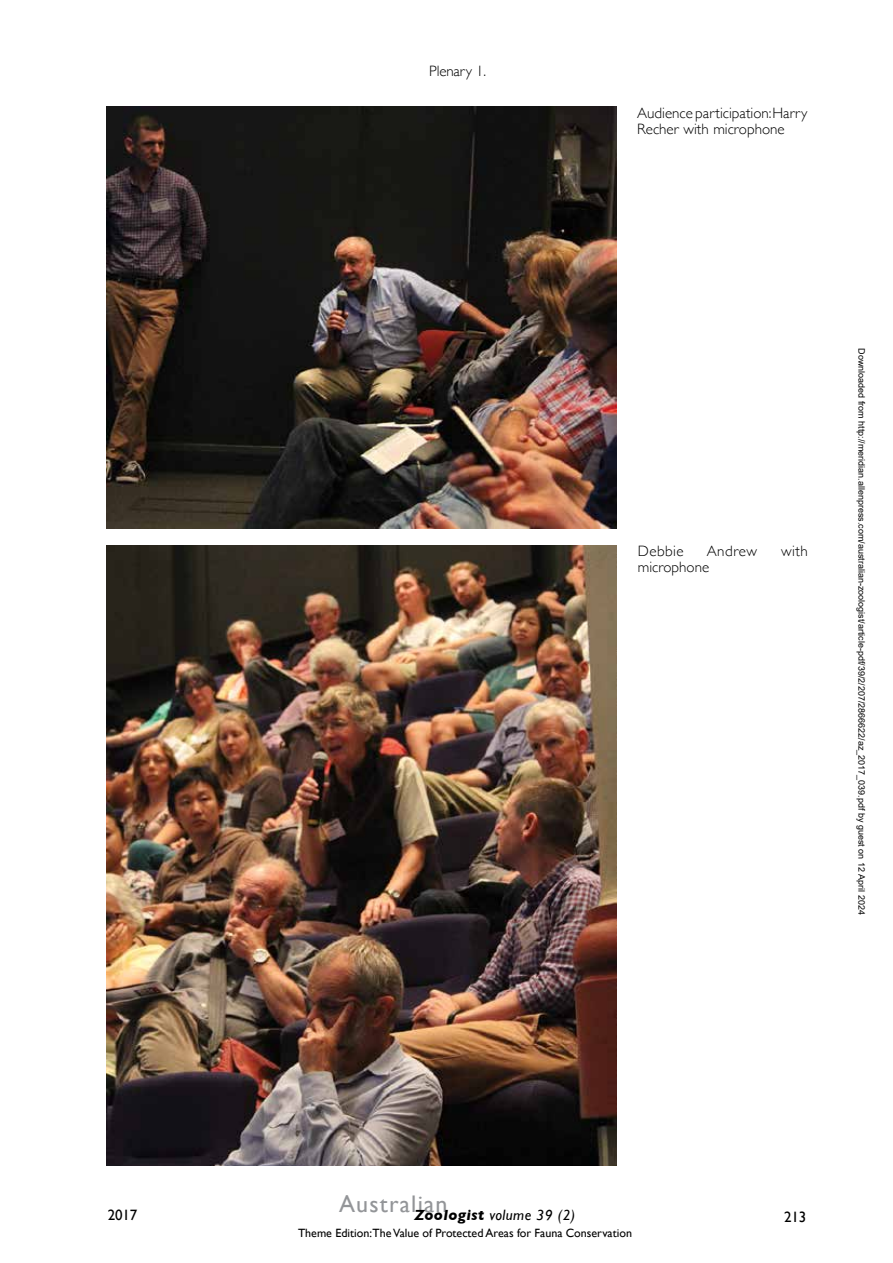
<style>
.page{position:relative;width:893px;height:1263px;background:#fff}
.page>*{position:absolute;margin:0;border:0;box-sizing:border-box;transform-origin:0 0}
.t1{font:24px "Gill Sans";letter-spacing:.05em;color:#939598}
.t2{font:300 15px/16.5px "Gill Sans";color:#000}
.t3{font:italic 15px "Gill Sans";letter-spacing:.025em;color:#000}
.t4{font:15px "Gill Sans";letter-spacing:-.01em;color:#000}
.t5{font:12px "Gill Sans";color:#000}
.t6{font:9px "Arial";color:#000}
.s1{font-weight:700}
</style>
<div class="page">
<img style="left:106px;top:106px;width:511px;height:422px">
<img style="left:106px;top:545px;width:511px;height:620px">
<h2 class="t2" style="left:429px;top:62px;width:59px">Plenary 1.</h2>
<h2 class="t2" style="left:637px;top:104px;width:172px">Audience participation: Harry<br>Recher with microphone</h2>
<h2 class="t2" style="left:638px;top:542px;width:47px">Debbie</h2>
<h2 class="t2" style="left:707px;top:542px;width:52px">Andrew</h2>
<h2 class="t2" style="left:781px;top:542px;width:28px">with</h2>
<h2 class="t2" style="left:638px;top:558px;width:73px">microphone</h2>
<p class="t6" style="left:865px;top:348px;width:568px;rotate:90deg">Downloaded from http://meridian.allenpress.com/australian-zoologist/article-pdf/39/2/207/2866622/az_2017_039.pdf by guest on 12 April 2024</p>
<h1 class="t1" style="left:339px;top:1189px;width:110px">Australian</h1>
<h2 class="t3" style="left:414px;top:1207px;width:162px"><span class="s1">Zoologist</span> volume 39 (2)</h2>
<h3 class="t5" style="left:298px;top:1226px;width:335px">Theme Edition:The Value of Protected Areas for Fauna Conservation</h3>
<h2 class="t4" style="left:108px;top:1206px;width:31px">2017</h2>
<h2 class="t4" style="left:784px;top:1208px;width:24px">213</h2>
</div>
